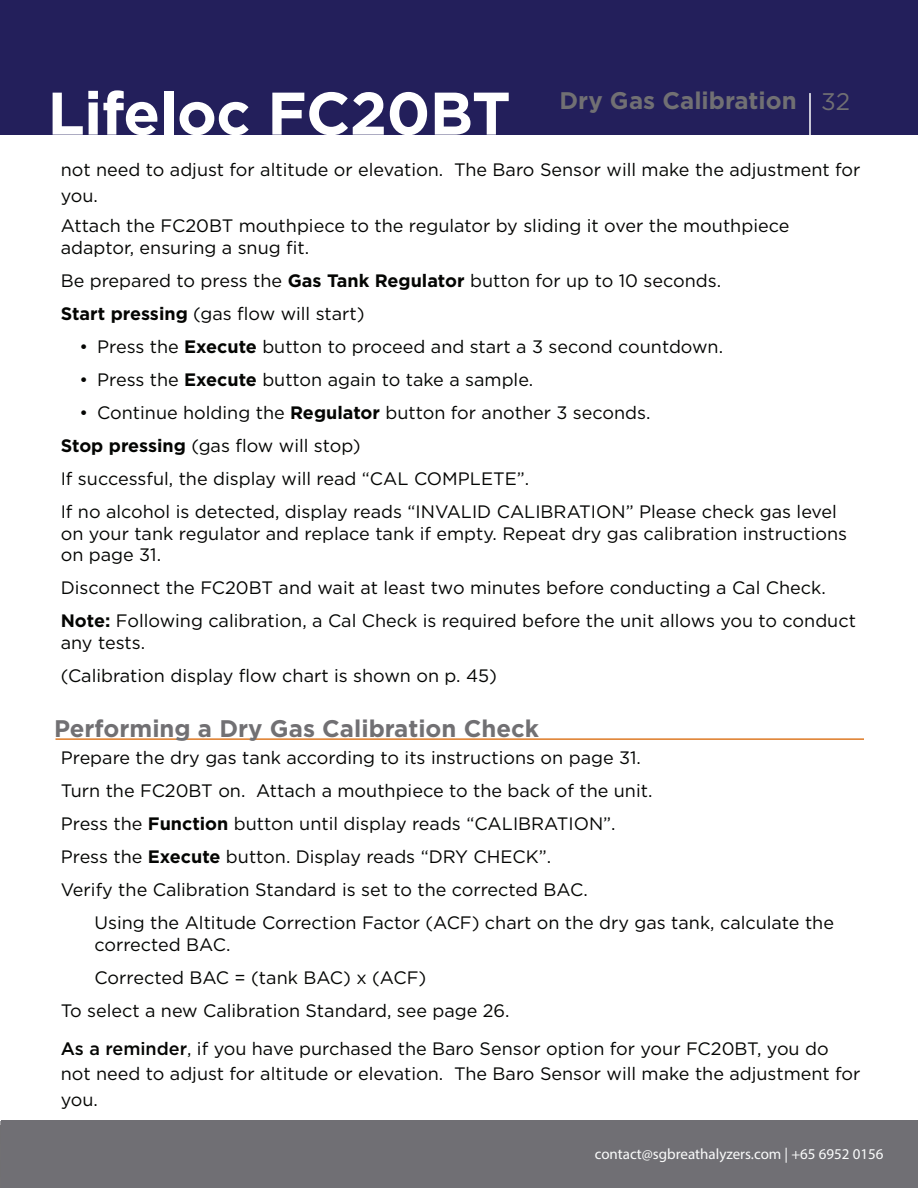
<style>
.page{position:relative;width:918px;height:1188px;background:#fff}
.page>*{position:absolute;margin:0;border:0;box-sizing:border-box;transform-origin:0 0}
.t1{font:700 60px "Gotham";letter-spacing:-.01em;color:#fff}
.t2{font:700 24px "Gotham";color:#717073}
.t3{font:24px "Gotham";color:#717073}
.t4{font:18px/33px "Gotham";color:#040503}
.t5{font:15px "Myriad Pro";color:#fafbfb}
.s1{font-weight:700}
.s2{font-weight:500}
</style>
<div class="page">
<div style="left:1px;top:0;width:917px;height:134px;background:#231f5b"></div>
<hr style="left:809px;top:93px;width:2px;height:64px;background:#fff">
<hr style="left:56px;top:738px;width:808px;height:2px;background:#de7a26">
<div style="left:1px;top:1121px;width:917px;height:67px;background:#706f74"></div>
<h1 class="t1" style="left:48px;top:77px;width:465px">Lifeloc FC20BT</h1>
<p class="t4" style="left:61px;top:157px;width:801px;line-height:25.5px">not need to adjust for altitude or elevation. The Baro Sensor will make the adjustment for you.</p>
<p class="t4" style="left:61px;top:215px;width:730px;line-height:21.6px">Attach the FC20BT mouthpiece to the regulator by sliding it over the mouthpiece adaptor, ensuring a snug fit.</p>
<p class="t4" style="left:61px;top:264px;width:662px">Be prepared to press the <span class="s1">Gas Tank Regulator</span> button for up to 10 seconds.<br><span class="s1">Start pressing</span> (gas flow will start)</p>
<p class="t4" style="left:80px;top:330px;width:645px">• Press the <span class="s1">Execute</span> button to proceed and start a 3 second countdown.</p>
<p class="t4" style="left:80px;top:363px;width:455px">• Press the <span class="s1">Execute</span> button again to take a sample.</p>
<p class="t4" style="left:61px;top:396px;width:778px;text-indent:19px">• Continue holding the <span class="s1">Regulator</span> button for another 3 seconds.<br><span class="s1">Stop pressing</span> (gas flow will stop)<br>If successful, the display will read “CAL COMPLETE”.<br>If no alcohol is detected, display reads “INVALID CALIBRATION” Please check gas level</p>
<p class="t4" style="left:61px;top:522px;width:788px;line-height:21.6px">on your tank regulator and replace tank if empty. Repeat dry gas calibration instructions on page 31.</p>
<p class="t4" style="left:61px;top:571px;width:797px">Disconnect the FC20BT and wait at least two minutes before conducting a Cal Check.<br><span class="s1">Note:</span> Following calibration, a Cal Check is required before the unit allows you to conduct</p>
<p class="t4" style="left:61px;top:626px;width:438px">any tests.<br>(Calibration display flow chart is shown on p. 45)</p>
<h2 class="t2" style="left:54px;top:714px;width:486px">Performing a Dry Gas Calibration Check</h2>
<p class="t4" style="left:61px;top:741px;width:593px">Prepare the dry gas tank according to its instructions on page 31.<br>Turn the FC20BT on. Attach a mouthpiece to the back of the unit.<br>Press the <span class="s1">Function</span> button until display reads “CALIBRATION”.<br>Press the <span class="s1">Execute</span> button. Display reads “DRY CHECK”.<br>Verify the Calibration Standard is set to the corrected BAC.</p>
<p class="t4" style="left:94px;top:912px;width:741px;line-height:21.6px">Using the Altitude Correction Factor (ACF) chart on the dry gas tank, calculate the corrected BAC.</p>
<p class="t4" style="left:61px;top:961px;width:450px;text-indent:34px">Corrected BAC = (tank BAC) x (ACF)<br>To select a new Calibration Standard, see page 26.</p>
<p class="t4" style="left:61px;top:1035px;width:801px;line-height:25.5px"><span class="s2">As a reminder</span>, if you have purchased the Baro Sensor option for your FC20BT, you do not need to adjust for altitude or elevation. The Baro Sensor will make the adjustment for you.</p>
<h2 class="t2" style="left:560px;top:86px;width:239px">Dry Gas Calibration</h2>
<h2 class="t3" style="left:821px;top:87px;width:31px">32</h2>
<p class="t5" style="left:595px;top:1144px;width:290px">contact@sgbreathalyzers.com | +65 6952 0156</p>
</div>
